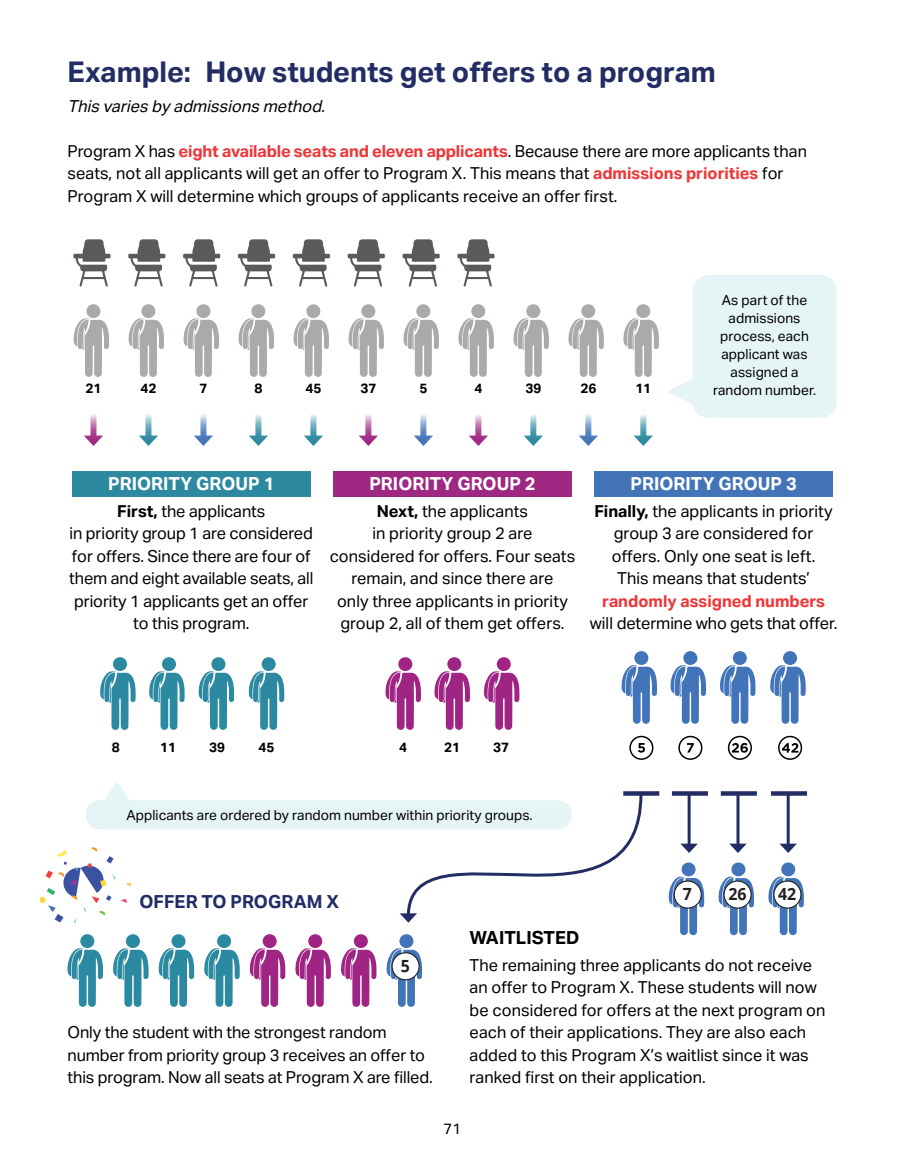
<style>
.page{position:relative;width:905px;height:1175px;background:#fff}
.page>*{position:absolute;margin:0;border:0;box-sizing:border-box;transform-origin:0 0}
.H4_-_ibc_example_header{font:700 28.5px "Aktiv Grotesk";color:#222d65}
.H5_-_ibc__blue{font:700 18px "Aktiv Grotesk";color:#222d65}
.H5_-_ibc__EC{font:700 18px "Aktiv Grotesk";color:#fff}
.H5_-_ibc__ES{font:700 18px "Aktiv Grotesk";color:#fff}
.H5_-_ibc__MS{font:700 18px "Aktiv Grotesk";color:#fff}
.H5_-_ibc__black{font:700 18px "Aktiv Grotesk";color:#000}
.t1{font:700 16.8px "Open Sans";color:#231f20;scale:.95 1}
.body_-_ibc_ctr{font:16.5px/22.5px "Aktiv Grotesk";color:#000;text-align:center}
.body_-_ibc{font:16.5px/22.5px "Aktiv Grotesk";color:#000}
.body{font:16.5px/22.5px "Aktiv Grotesk";color:#000}
.body_-_ibc_italic{font:italic 16.5px "Aktiv Grotesk";color:#000}
.t2{font:15px "Aktiv Grotesk";color:#000}
.body_-_ibc__small{font:13.8px/18px "Aktiv Grotesk";color:#000;text-align:center}
.t3{font:700 13.5px "Aktiv Grotesk";color:#000}
.s1{font-weight:700;color:#ee3638}
.s2{font-weight:700}
</style>
<div class="page">
<svg style="left:145px;top:415px;width:6px;height:20px"></svg>
<svg style="left:139px;top:435px;width:19px;height:11px"></svg>
<svg style="left:90px;top:414px;width:6px;height:21px"></svg>
<svg style="left:84px;top:435px;width:19px;height:11px"></svg>
<svg style="left:255px;top:415px;width:6px;height:20px"></svg>
<svg style="left:249px;top:435px;width:19px;height:11px"></svg>
<svg style="left:200px;top:415px;width:6px;height:20px"></svg>
<svg style="left:194px;top:435px;width:19px;height:11px"></svg>
<svg style="left:420px;top:415px;width:6px;height:20px"></svg>
<svg style="left:414px;top:435px;width:19px;height:11px"></svg>
<svg style="left:585px;top:415px;width:6px;height:20px"></svg>
<svg style="left:578px;top:435px;width:20px;height:11px"></svg>
<svg style="left:310px;top:415px;width:6px;height:20px"></svg>
<svg style="left:304px;top:435px;width:19px;height:11px"></svg>
<svg style="left:530px;top:415px;width:6px;height:20px"></svg>
<svg style="left:523px;top:435px;width:20px;height:11px"></svg>
<svg style="left:640px;top:415px;width:6px;height:20px"></svg>
<svg style="left:633px;top:435px;width:20px;height:11px"></svg>
<svg style="left:365px;top:414px;width:6px;height:21px"></svg>
<svg style="left:358px;top:435px;width:20px;height:11px"></svg>
<svg style="left:475px;top:415px;width:6px;height:20px"></svg>
<svg style="left:468px;top:435px;width:20px;height:11px"></svg>
<svg style="left:74px;top:304px;width:35px;height:73px"></svg>
<svg style="left:129px;top:304px;width:35px;height:73px"></svg>
<svg style="left:183px;top:304px;width:36px;height:73px"></svg>
<svg style="left:238px;top:304px;width:36px;height:73px"></svg>
<svg style="left:293px;top:304px;width:36px;height:73px"></svg>
<svg style="left:348px;top:304px;width:36px;height:73px"></svg>
<svg style="left:403px;top:304px;width:36px;height:73px"></svg>
<svg style="left:458px;top:304px;width:36px;height:73px"></svg>
<svg style="left:513px;top:304px;width:36px;height:73px"></svg>
<svg style="left:568px;top:304px;width:36px;height:73px"></svg>
<svg style="left:623px;top:304px;width:36px;height:73px"></svg>
<svg style="left:73px;top:239px;width:37px;height:47px"></svg>
<svg style="left:293px;top:239px;width:37px;height:47px"></svg>
<svg style="left:128px;top:239px;width:37px;height:47px"></svg>
<svg style="left:348px;top:239px;width:37px;height:47px"></svg>
<svg style="left:183px;top:239px;width:37px;height:47px"></svg>
<svg style="left:402px;top:239px;width:37px;height:47px"></svg>
<svg style="left:238px;top:239px;width:37px;height:47px"></svg>
<svg style="left:457px;top:239px;width:37px;height:47px"></svg>
<div style="left:692px;top:275px;width:144px;height:143px;background:#e5f4f5;border-radius:16px"></div>
<svg style="left:669px;top:377px;width:24px;height:27px"></svg>
<div style="left:86px;top:800px;width:486px;height:29px;background:#e5f4f5;border-radius:15px"></div>
<svg style="left:105px;top:782px;width:24px;height:18px"></svg>
<div style="left:72px;top:471px;width:238px;height:25px;background:#2d89a0"></div>
<svg style="left:100px;top:657px;width:36px;height:73px"></svg>
<svg style="left:149px;top:657px;width:36px;height:73px"></svg>
<svg style="left:199px;top:657px;width:35px;height:73px"></svg>
<svg style="left:249px;top:657px;width:35px;height:73px"></svg>
<div style="left:333px;top:471px;width:238px;height:25px;background:#9f2882"></div>
<svg style="left:385px;top:657px;width:36px;height:73px"></svg>
<svg style="left:434px;top:657px;width:36px;height:73px"></svg>
<svg style="left:484px;top:657px;width:35px;height:73px"></svg>
<div style="left:594px;top:471px;width:238px;height:25px;background:#4374b8"></div>
<svg style="left:621px;top:651px;width:36px;height:72px"></svg>
<svg style="left:670px;top:651px;width:36px;height:72px"></svg>
<svg style="left:720px;top:651px;width:35px;height:72px"></svg>
<svg style="left:770px;top:651px;width:35px;height:72px"></svg>
<svg style="left:638px;top:743px;width:7px;height:9px"></svg>
<div style="left:629px;top:735px;width:24px;height:25px;border:2px solid #000;border-radius:50%"></div>
<svg style="left:687px;top:743px;width:6px;height:9px"></svg>
<div style="left:678px;top:735px;width:24px;height:25px;border:2px solid #000;border-radius:50%"></div>
<svg style="left:732px;top:743px;width:15px;height:9px"></svg>
<div style="left:727px;top:735px;width:25px;height:25px;border:2px solid #000;border-radius:50%"></div>
<svg style="left:781px;top:743px;width:17px;height:9px"></svg>
<div style="left:778px;top:735px;width:24px;height:25px;border:2px solid #000;border-radius:50%"></div>
<svg style="left:68px;top:934px;width:35px;height:72px"></svg>
<svg style="left:113px;top:934px;width:36px;height:72px"></svg>
<svg style="left:159px;top:934px;width:35px;height:72px"></svg>
<svg style="left:204px;top:934px;width:36px;height:72px"></svg>
<svg style="left:250px;top:934px;width:35px;height:72px"></svg>
<svg style="left:295px;top:934px;width:36px;height:72px"></svg>
<svg style="left:341px;top:934px;width:35px;height:72px"></svg>
<svg style="left:39px;top:847px;width:92px;height:76px"></svg>
<svg style="left:768px;top:862px;width:35px;height:73px"></svg>
<div style="left:773px;top:881px;width:28px;height:27px;background:#fff;border-radius:50%"></div>
<div style="left:773px;top:880px;width:28px;height:28px;border:1px solid #231f20;border-radius:50%"></div>
<svg style="left:668px;top:862px;width:36px;height:73px"></svg>
<div style="left:674px;top:881px;width:27px;height:27px;background:#fff;border-radius:50%"></div>
<div style="left:673px;top:880px;width:28px;height:28px;border:1px solid #231f20;border-radius:50%"></div>
<svg style="left:718px;top:862px;width:36px;height:73px"></svg>
<div style="left:724px;top:881px;width:27px;height:27px;background:#fff;border-radius:50%"></div>
<div style="left:723px;top:880px;width:28px;height:28px;border:1px solid #231f20;border-radius:50%"></div>
<svg style="left:386px;top:795px;width:258px;height:211px"></svg>
<hr style="left:687px;top:793px;width:3px;height:53px;background:#222d65">
<svg style="left:680px;top:843px;width:17px;height:10px"></svg>
<svg style="left:623px;top:791px;width:36px;height:4px"></svg>
<svg style="left:672px;top:791px;width:36px;height:4px"></svg>
<svg style="left:720px;top:791px;width:36px;height:4px"></svg>
<svg style="left:771px;top:791px;width:36px;height:4px"></svg>
<hr style="left:736px;top:793px;width:3px;height:53px;background:#222d65">
<svg style="left:729px;top:843px;width:17px;height:10px"></svg>
<hr style="left:786px;top:793px;width:3px;height:53px;background:#222d65">
<svg style="left:779px;top:843px;width:17px;height:10px"></svg>
<h4 class="H4_-_ibc_example_header" style="left:68px;top:55px;width:650px">Example: How students get offers to a program</h4>
<p class="body_-_ibc_italic" style="left:68px;top:96px;width:266px">Thisvariesbyadmissionsmethod.</p>
<p class="body" style="left:68px;top:140px;width:741px">Program X has <span class="s1">eight available seats and eleven applicants</span>. Because there are more applicants than seats, not all applicants will get an offer to Program X. This means that <span class="s1">admissions priorities</span> for<br>Program X will determine which groups of applicants receive an offer first.</p>
<p class="t3" style="left:85px;top:381px;width:17px">21</p>
<p class="t3" style="left:140px;top:381px;width:17px">42</p>
<p class="t3" style="left:199px;top:381px;width:9px">7</p>
<p class="t3" style="left:254px;top:381px;width:9px">8</p>
<p class="t3" style="left:305px;top:381px;width:17px">45</p>
<p class="t3" style="left:360px;top:381px;width:17px">37</p>
<p class="t3" style="left:419px;top:381px;width:9px">5</p>
<p class="t3" style="left:474px;top:381px;width:9px">4</p>
<p class="t3" style="left:525px;top:381px;width:17px">39</p>
<p class="t3" style="left:580px;top:381px;width:17px">26</p>
<p class="t3" style="left:635px;top:381px;width:17px">11</p>
<p class="body_-_ibc__small" style="left:713px;top:291px;width:105px">As part of the admissions process, each applicant was assigned a random number.</p>
<h5 class="H5_-_ibc__EC" style="left:108px;top:473px;width:168px">PRIORITY GROUP 1</h5>
<p class="body_-_ibc_ctr" style="left:69px;top:500px;width:246px"><span class="s2">First,</span> the applicants<br>in priority group 1 are considered for offers. Since there are four of them and eight available seats, all priority 1 applicants get an offer to this program.</p>
<h5 class="H5_-_ibc__ES" style="left:369px;top:473px;width:168px">PRIORITY GROUP 2</h5>
<p class="body_-_ibc_ctr" style="left:330px;top:500px;width:247px"><span class="s2">Next,</span> the applicants<br>in priority group 2 are considered for offers. Four seats remain, and since there are<br>only three applicants in priority group 2, all of them get offers.</p>
<h5 class="H5_-_ibc__MS" style="left:630px;top:473px;width:168px">PRIORITY GROUP 3</h5>
<p class="body_-_ibc_ctr" style="left:590px;top:500px;width:249px"><span class="s2">Finally,</span> the applicants in priority group 3 are considered for offers. Only one seat is left.<br>This means that students’ <span class="s1">randomly assigned numbers </span>will determine who gets that offer.</p>
<p class="t3" style="left:112px;top:739px;width:9px">8</p>
<p class="t3" style="left:160px;top:739px;width:17px">11</p>
<p class="t3" style="left:209px;top:739px;width:17px">39</p>
<p class="t3" style="left:258px;top:739px;width:17px">45</p>
<p class="t3" style="left:399px;top:739px;width:9px">4</p>
<p class="t3" style="left:444px;top:739px;width:17px">21</p>
<p class="t3" style="left:493px;top:739px;width:17px">37</p>
<p class="body_-_ibc__small" style="left:126px;top:806px;width:407px">Applicants are ordered by random number within priority groups.</p>
<h5 class="H5_-_ibc__blue" style="left:140px;top:891px;width:201px">OFFER TO PROGRAM X</h5>
<p class="t1" style="left:682px;top:882px;width:11px">7</p>
<p class="t1" style="left:728px;top:882px;width:21px">26</p>
<p class="t1" style="left:778px;top:882px;width:21px">42</p>
<p class="t1" style="left:401px;top:954px;width:11px">5</p>
<p class="body_-_ibc" style="left:68px;top:1021px;width:367px">Only the student with the strongest random number from priority group 3 receives an offer to this program. Now all seats at Program X are filled.</p>
<h5 class="H5_-_ibc__black" style="left:469px;top:927px;width:111px">WAITLISTED</h5>
<p class="body_-_ibc" style="left:469px;top:954px;width:357px">The remaining three applicants do not receive an offer to Program X. These students will now be considered for offers at the next program on each of their applications. They are also each added to this Program X’s waitlis t since it was ranked first on their application.</p>
<p class="t2" style="left:443px;top:1120px;width:19px">71</p>
</div>
